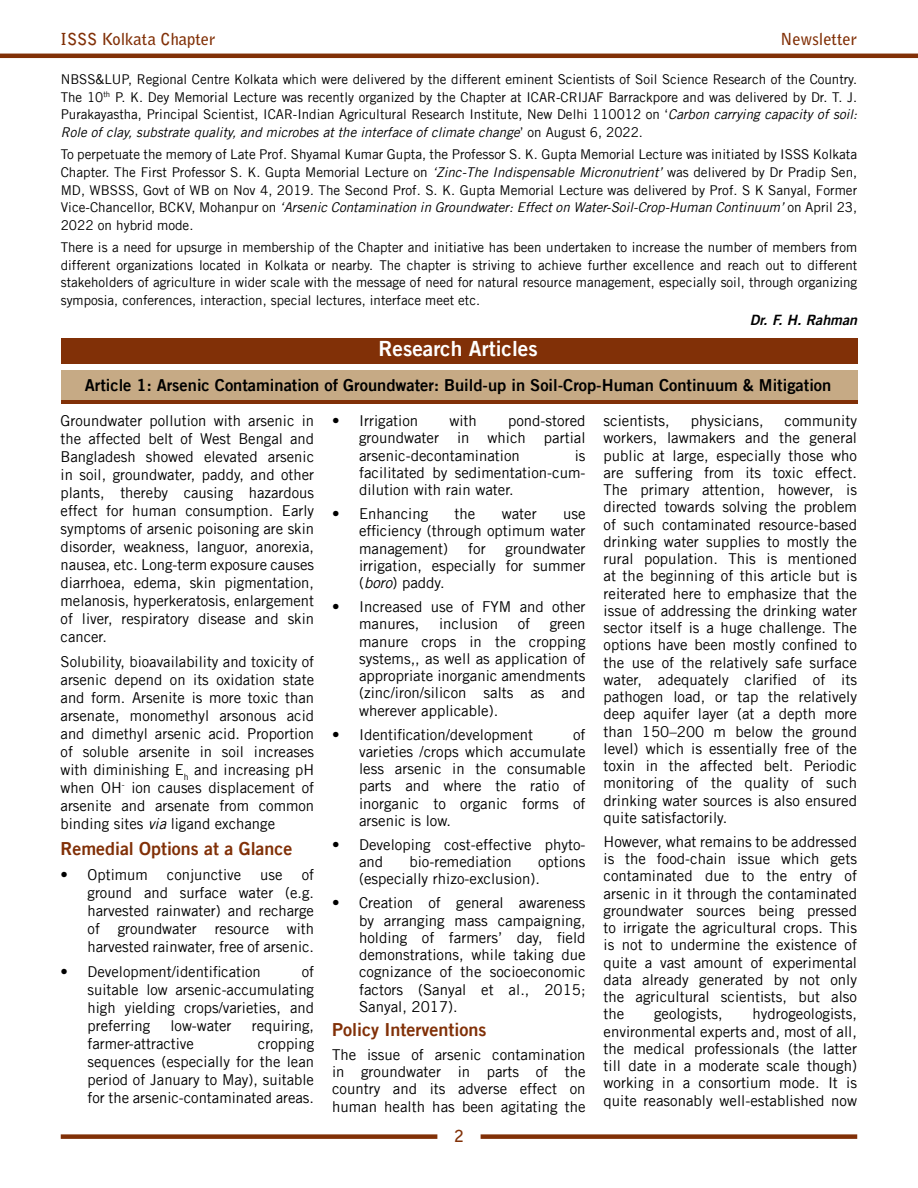
<style>
.page{position:relative;width:918px;height:1188px;background:#fff}
.page>*{position:absolute;margin:0;border:0;box-sizing:border-box;transform-origin:0 0}
.t1{font:21px "Trade Gothic LT Bold Two";color:#fff}
.t2{font:18px "Trade Gothic LT Bold Two";color:#813007}
.t3{font:16.5px "Trade Gothic LT Bold Two";color:#000}
.t4{font:700 16.5px "Bell Gothic Std";color:#813007}
.t5{font:15px/17.2px "Trade Gothic LT";color:#000;text-align:justify}
.t6{font:italic 14.25px "Trade Gothic LT Bold Two";color:#000}
.t7{font:13.5px/17.7px "Trade Gothic LT";color:#000;text-align:justify}
.s1{font-style:italic}
</style>
<div class="page">
<div style="left:61px;top:1134px;width:376px;height:5px;background:#813007"></div>
<div style="left:481px;top:1134px;width:376px;height:5px;background:#813007"></div>
<hr style="left:0;top:54px;width:918px;height:4px;background:#813007">
<div style="left:61px;top:385px;width:797px;height:19px;background:#813007"></div>
<div style="left:61px;top:338px;width:797px;height:25px;background:#813007"></div>
<div style="left:61px;top:371px;width:797px;height:29px;background:#c6aa85"></div>
<p class="t4" style="left:61px;top:29px;width:156px">ISSS Kolkata Chapter</p>
<p class="t4" style="left:781px;top:29px;width:78px">Newsletter</p>
<p class="t7" style="left:61px;top:70px;width:798px">NBSS&amp;LUP, Regional Centre Kolkata which were delivered by the different eminent Scientists of Soil Science Research of the Country.<br>The 10<sup>th</sup> P. K. Dey Memorial Lecture was recently organized by the Chapter at ICAR-CRIJAF Barrackpore and was delivered by Dr. T. J.<br>Purakayastha, Principal Scientist, ICAR-Indian Agricultural Research Institute, New Delhi 110012 on ‘<span class="s1">Carbon carrying capacity of soil:<br>Role of clay, substrate quality, and microbes at the interface of climate change</span>’ on August 6, 2022.</p>
<p class="t7" style="left:61px;top:145px;width:798px">To perpetuate the memory of Late Prof. Shyamal Kumar Gupta, the Professor S. K. Gupta Memorial Lecture was initiated by ISSS Kolkata Chapter. The First Professor S. K. Gupta Memorial Lecture on <span class="s1">‘Zinc-The Indispensable Micronutrient’</span> was delivered by Dr Pradip Sen, MD, WBSSS, Govt of WB on Nov 4, 2019<span class="s1">.</span> The Second Prof. S. K. Gupta Memorial Lecture was delivered by Prof. S K Sanyal, Former Vice-Chancellor, BCKV, Mohanpur on <span class="s1">‘Arsenic Contamination in Groundwater: Effect on Water-Soil-Crop-Human Continuum’</span> on April 23, 2022 on hybrid mode.</p>
<p class="t7" style="left:61px;top:238px;width:798px">There is a need for upsurge in membership of the Chapter and initiative has been undertaken to increase the number of members from different organizations located in Kolkata or nearby. The chapter is striving to achieve further excellence and reach out to different stakeholders of agriculture in wider scale with the message of need for natural resource management, especially soil, through organizing symposia, conferences, interaction, special lectures, interface meet etc.</p>
<p class="t6" style="left:750px;top:311px;width:109px">Dr. F. H. Rahman</p>
<h1 class="t1" style="left:379px;top:336px;width:161px">Research Articles</h1>
<p class="t3" style="left:85px;top:374px;width:748px">Article 1: Arsenic Contamination of Groundwater: Build-up in Soil-Crop-Human Continuum &amp; Mitigation</p>
<p class="t5" style="left:61px;top:412px;width:255px;line-height:18px">Groundwater pollution with arsenic in the affected belt of West Bengal and Bangladesh showed elevated arsenic in soil, groundwater, paddy, and other plants, thereby causing hazardous effect for human consumption. Early symptoms of arsenic poisoning are skin disorder, weakness, languor, anorexia, nausea, etc. Long-term exposure causes diarrhoea, edema, skin pigmentation, melanosis, hyperkeratosis, enlargement of liver, respiratory disease and skin cancer.</p>
<p class="t5" style="left:61px;top:652px;width:255px;line-height:18px">Solubility, bioavailability and toxicity of arsenic depend on its oxidation state and form. Arsenite is more toxic than arsenate, monomethyl arsonous acid and dimethyl arsenic acid. Proportion of soluble arsenite in soil increases with diminishing E<sub>h</sub> and increasing pH when OH<sup>-</sup> ion causes displacement of arsenite and arsenate from common binding sites <span class="s1">via</span> ligand exchange</p>
<p class="t2" style="left:61px;top:837px;width:233px">Remedial Options at a Glance</p>
<p class="t5" style="left:61px;top:866px;width:89px">• Optimum</p>
<p class="t5" style="left:167px;top:866px;width:76px">conjunctive</p>
<p class="t5" style="left:260px;top:866px;width:24px">use</p>
<p class="t5" style="left:88px;top:866px;width:228px;line-height:18px;text-indent:214px">of ground and surface water (e.g. harvested rainwater) and recharge of groundwater resource with harvested rainwater, free of arsenic.</p>
<p class="t5" style="left:61px;top:963px;width:202px">• Development/identification</p>
<p class="t5" style="left:88px;top:962px;width:228px;line-height:18px;text-indent:214px">of suitable low arsenic-accumulating high yielding crops/varieties, and preferring</p>
<p class="t5" style="left:171px;top:1017px;width:63px">low-water</p>
<p class="t5" style="left:252px;top:1017px;width:64px">requiring,</p>
<p class="t5" style="left:88px;top:1035px;width:108px">farmer-attractive</p>
<p class="t5" style="left:88px;top:1034px;width:228px;line-height:18px;text-indent:170px">cropping sequences (especially for the lean period of January to May), suitable for the arsenic-contaminated areas.</p>
<p class="t5" style="left:332px;top:412px;width:88px">• Irrigation</p>
<p class="t5" style="left:449px;top:412px;width:29px">with</p>
<p class="t5" style="left:359px;top:412px;width:228px;text-indent:149px">pond-stored groundwater in which partial arsenic-decontamination</p>
<p class="t5" style="left:359px;top:447px;width:228px;text-indent:216px">is facilitated by sedimentation-cum&shy;dilution with rain water.</p>
<p class="t5" style="left:332px;top:505px;width:98px">• Enhancing</p>
<p class="t5" style="left:455px;top:505px;width:22px">the</p>
<p class="t5" style="left:502px;top:505px;width:36px">water</p>
<p class="t5" style="left:359px;top:505px;width:228px;text-indent:204px">use efficiency (through optimum water management)</p>
<p class="t5" style="left:468px;top:540px;width:19px">for</p>
<p class="t5" style="left:359px;top:540px;width:228px;text-indent:146px">groundwater irrigation, especially for summer (<span class="s1">boro</span>) paddy.</p>
<p class="t5" style="left:359px;top:598px;width:228px;text-indent:-27px">• Increased use of FYM and other manures,</p>
<p class="t5" style="left:439px;top:615px;width:61px">inclusion</p>
<p class="t5" style="left:518px;top:615px;width:14px">of</p>
<p class="t5" style="left:359px;top:615px;width:228px;text-indent:191px">green manure crops in the cropping systems,, as well as application of appropriate inorganic amendments (zinc/iron/silicon salts as and wherever applicable).</p>
<p class="t5" style="left:332px;top:726px;width:203px">• Identification/development</p>
<p class="t5" style="left:359px;top:726px;width:228px;text-indent:214px">of varieties /crops which accumulate less arsenic in the consumable parts and where the ratio of inorganic to organic forms of arsenic is low.</p>
<p class="t5" style="left:359px;top:836px;width:228px;text-indent:-27px">• Developing cost-effective phyto&shy;and</p>
<p class="t5" style="left:359px;top:853px;width:228px;text-indent:179px">options (especially rhizo-exclusion).</p>
<p class="t5" style="left:359px;top:894px;width:228px;text-indent:-27px">• Creation of general awareness by arranging mass campaigning, holding of farmers’ day, field demonstrations, while taking due cognizance of the socioeconomic factors (Sanyal et al., 2015; Sanyal, 2017).</p>
<p class="t2" style="left:332px;top:1018px;width:156px">Policy Interventions</p>
<p class="t5" style="left:332px;top:1046px;width:255px">The issue of arsenic contamination in groundwater in parts of the country and its adverse effect on human health has been agitating the</p>
<p class="t5" style="left:409px;top:853px;width:104px">bio-remediation</p>
<p class="t4" style="left:454px;top:1126px;width:11px">2</p>
<p class="t5" style="left:604px;top:412px;width:255px;text-indent:181px">community workers, lawmakers and the general public at large, especially those who are suffering from its toxic effect.<br>The primary attention, however, is directed towards solving the problem of such contaminated resource-based drinking water supplies to mostly the rural population. This is mentioned at the beginning of this article but is reiterated here to emphasize that the issue of addressing the drinking water sector itself is a huge challenge. The options have been mostly confined to the use of the relatively safe surface water, adequately clarified of its pathogen load, or tap the relatively deep aquifer layer (at a depth more than 150–200 m below the ground level) which is essentially free of the toxin in the affected belt. Periodic monitoring of the quality of such drinking water sources is also ensured quite satisfactorily.</p>
<p class="t5" style="left:604px;top:833px;width:255px">However, what remains to be addressed is the food-chain issue which gets contaminated due to the entry of arsenic in it through the contaminated groundwater sources being pressed to irrigate the agricultural crops. This is not to undermine the existence of quite a vast amount of experimental data already generated by not only the agricultural scientists, but also the</p>
<p class="t5" style="left:604px;top:412px;width:68px">scientists,</p>
<p class="t5" style="left:691px;top:412px;width:74px">physicians,</p>
<p class="t5" style="left:604px;top:1005px;width:255px;text-indent:149px">hydrogeologists, environmental experts and, most of all, the medical professionals (the latter till date in a moderate scale though) working in a consortium mode. It is quite reasonably well-established now</p>
<p class="t5" style="left:654px;top:1005px;width:70px">geologists,</p>
</div>
